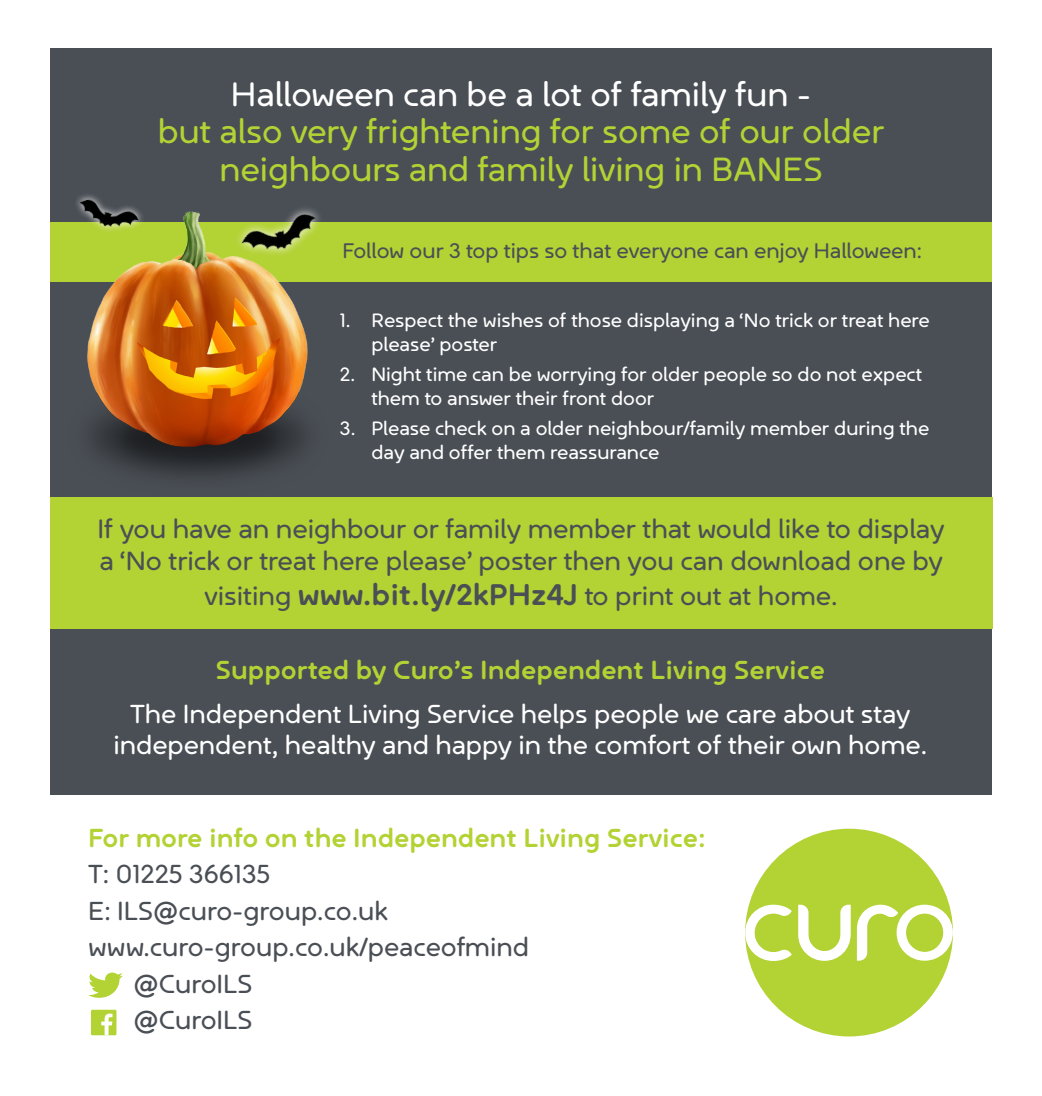
<style>
.page{position:relative;width:1042px;height:1096px;background:#fff}
.page>*{position:absolute;margin:0;border:0;box-sizing:border-box;transform-origin:0 0}
.t1{font:33.43px/37.6px "Ultima Alt";color:#b3d234;text-align:center}
.t2{font:26.25px/31.5px "Ultima Alt";color:#4a4f55}
.t3{font:25.9px/31px "Ultima Alt";color:#fff;text-align:center}
.t4{font:25.9px "Ultima Alt";color:#4a4f55}
.t5{font:700 25.9px "Ultima Alt";color:#b3d234}
.t6{font:21px "Ultima Alt";color:#4a4f55}
.t7{font:19.25px/24.5px "Ultima Alt";color:#fff}
.s1{color:#fff}
.s2{font-weight:700;font-size:29.75px}
</style>
<div class="page">
<div style="left:50px;top:48px;width:941px;height:747px;background:#4a4f55"></div>
<div style="left:50px;top:222px;width:941px;height:59px;background:#b3d234"></div>
<div style="left:50px;top:497px;width:942px;height:132px;background:#b3d234"></div>
<img style="left:53px;top:211px;width:282px;height:266px">
<div style="left:745px;top:828px;width:208px;height:208px;background:#b3d234;border-radius:50%"></div>
<svg style="left:745px;top:904px;width:46px;height:57px"></svg>
<svg style="left:798px;top:904px;width:52px;height:57px"></svg>
<svg style="left:857px;top:904px;width:96px;height:56px"></svg>
<svg style="left:88px;top:972px;width:35px;height:26px"></svg>
<div style="left:91px;top:1009px;width:25px;height:26px;background:#b3d234"></div>
<svg style="left:101px;top:1013px;width:11px;height:22px"></svg>
<img style="left:71px;top:195px;width:76px;height:46px">
<img style="left:228px;top:208px;width:105px;height:70px">
<p class="t1" style="left:158px;top:75px;width:728px"><span class="s1">Halloween can be a lot of family fun -<br></span>but also very frightening for some of our older neighbours and family living in BANES</p>
<p class="t6" style="left:342px;top:238px;width:581px">Follow our 3 top tips so that everyone can enjoy Halloween:</p>
<p class="t7" style="left:371px;top:308px;width:560px;text-indent:-32px">1. Respect the wishes of those displaying a ‘No trick or treat here please’ poster</p>
<p class="t7" style="left:371px;top:362px;width:552px;text-indent:-32px">2. Night time can be worrying for older people so do not expect them to answer their front door</p>
<p class="t7" style="left:371px;top:416px;width:559px;text-indent:-32px">3. Please check on a older neighbour/family member during the day and offer them reassurance</p>
<p class="t2" style="left:97px;top:513px;width:848px">If you have an neighbour or family member that would like to display a ‘No trick or treat here please’ poster then you can download one by</p>
<p class="t2" style="left:204px;top:580px;width:635px">visiting <span class="s2">www.bit.ly/2kPHz4J</span> to print out at home.</p>
<p class="t5" style="left:215px;top:654px;width:611px">Supported by Curo’s Independent Living Service</p>
<p class="t3" style="left:113px;top:699px;width:815px">The Independent Living Service helps people we care about stay independent, healthy and happy in the comfort of their own home.</p>
<p class="t5" style="left:88px;top:821px;width:619px">For more info on the Independent Living Service:</p>
<p class="t4" style="left:88px;top:858px;width:184px">T: 01225 366135</p>
<p class="t4" style="left:88px;top:895px;width:301px">E: ILS@curo-group.co.uk</p>
<p class="t4" style="left:88px;top:931px;width:442px">www.curo-group.co.uk/peaceofmind</p>
<p class="t4" style="left:133px;top:967px;width:121px">@CuroILS</p>
<p class="t4" style="left:133px;top:1004px;width:121px">@CuroILS</p>
</div>
